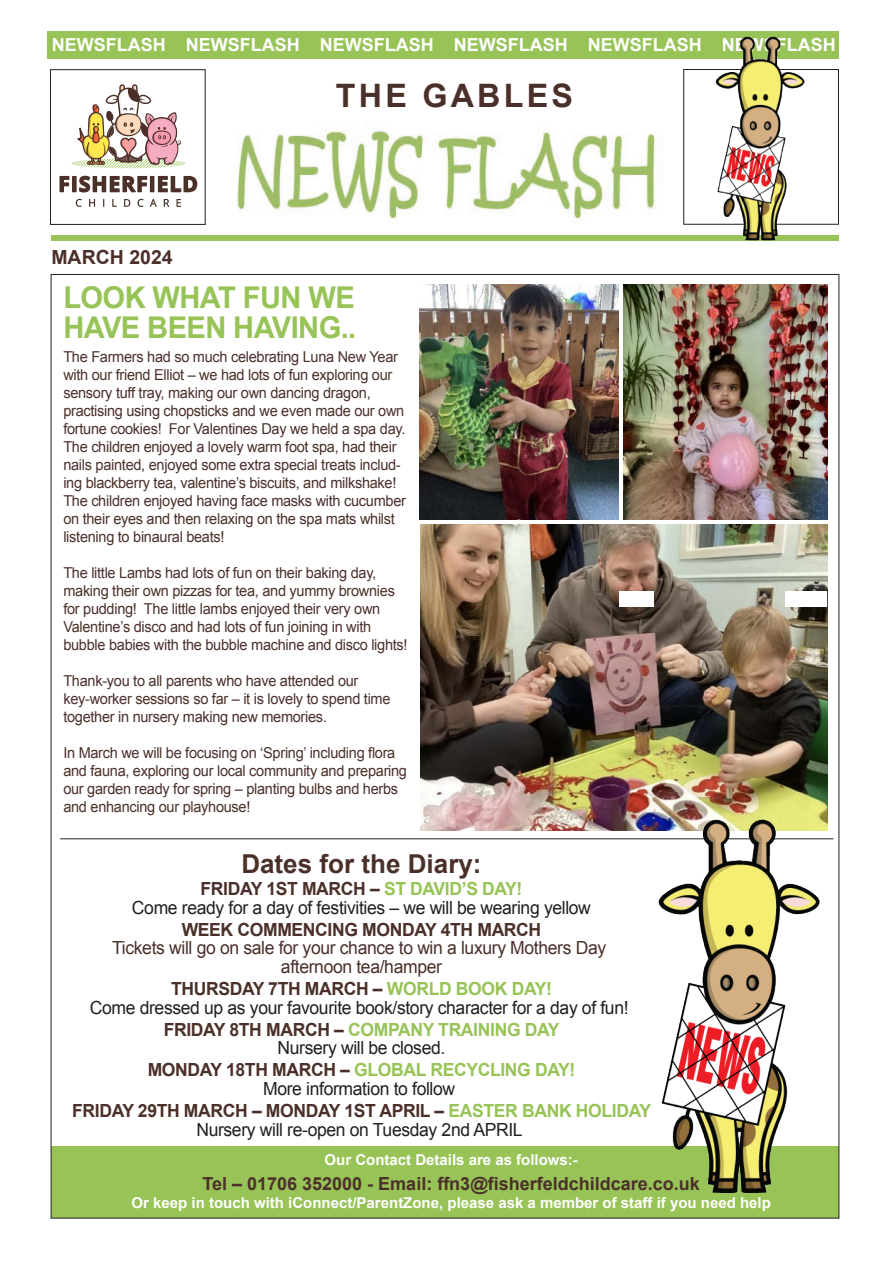
<style>
.page{position:relative;width:893px;height:1263px;background:#fff}
.page>*{position:absolute;margin:0;border:0;box-sizing:border-box;transform-origin:0 0}
.t1{font:700 32.25px "Arial";letter-spacing:.1em;color:#4b302a}
.t2{font:700 30px/30.5px "Arial";letter-spacing:-.02em;color:#97c357}
.t3{font:700 26.1px "Arial";color:#4b302a}
.t4{font:700 19.5px "Arial";color:#4b302a}
.t5{font:18.15px/18.8px "Arial";letter-spacing:-.02em;color:#231f20;text-align:center}
.t6{font:18.15px/18.8px "Arial";letter-spacing:-.02em;color:#4b302a;text-align:center}
.t7{font:700 18.15px "Arial";letter-spacing:-.02em;color:#4b302a}
.t8{font:700 18px "Arial";color:#fff}
.t9{font:700 18px "Arial";color:#4b302a}
.t10{font:15px/18px "Arial";letter-spacing:-.02em;color:#4b302a}
.t11{font:700 15px "Arial";color:#fff}
.s1{font-weight:700;color:#4b302a}
.s2{font-weight:700;color:#97c357}
</style>
<div class="page">
<img style="left:421px;top:525px;width:407px;height:305px">
<img style="left:623px;top:285px;width:205px;height:234px">
<img style="left:420px;top:285px;width:198px;height:234px">
<div style="left:51px;top:1147px;width:788px;height:71px;background:#97c357"></div>
<div style="left:51px;top:235px;width:788px;height:6px;background:#97c357"></div>
<div style="left:48px;top:31px;width:791px;height:28px;background:#97c357"></div>
<svg style="left:59px;top:176px;width:10px;height:16px"></svg>
<div style="left:72px;top:176px;width:5px;height:16px;background:#4b302a"></div>
<svg style="left:79px;top:176px;width:68px;height:16px"></svg>
<hr style="left:150px;top:176px;width:4px;height:16px;background:#4b302a">
<svg style="left:158px;top:176px;width:39px;height:16px"></svg>
<svg style="left:76px;top:199px;width:6px;height:8px"></svg>
<svg style="left:89px;top:199px;width:6px;height:8px"></svg>
<svg style="left:112px;top:199px;width:5px;height:8px"></svg>
<svg style="left:124px;top:199px;width:6px;height:8px"></svg>
<svg style="left:138px;top:199px;width:6px;height:8px"></svg>
<svg style="left:150px;top:199px;width:7px;height:8px"></svg>
<svg style="left:164px;top:199px;width:5px;height:8px"></svg>
<svg style="left:176px;top:199px;width:5px;height:8px"></svg>
<svg style="left:71px;top:84px;width:115px;height:84px"></svg>
<div style="left:50px;top:69px;width:156px;height:156px;border:1px solid #231f20"></div>
<div style="left:683px;top:69px;width:156px;height:156px;border:1px solid #231f20"></div>
<img style="left:709px;top:36px;width:104px;height:205px">
<img style="left:237px;top:123px;width:421px;height:96px">
<hr style="left:60px;top:838px;width:773px;height:1px;background:#231f20">
<img style="left:648px;top:803px;width:187px;height:390px">
<div style="left:619px;top:591px;width:34px;height:16px;background:#fff"></div>
<div style="left:785px;top:591px;width:42px;height:16px;background:#fff"></div>
<p class="t8" style="left:52px;top:33px;width:785px">NEWSFLASH NEWSFLASH NEWSFLASH NEWSFLASH NEWSFLASH NEWSFLASH</p>
<h3 class="t4" style="left:51px;top:244px;width:123px">MARCH 2024</h3>
<h1 class="t1" style="left:336px;top:74px;width:239px">THE GABLES</h1>
<h2 class="t2" style="left:63px;top:283px;width:295px">LOOK WHAT FUN WE<br>HAVE BEEN HAVING..</h2>
<p class="t10" style="left:63px;top:348px;width:344px">The Farmers had so much celebrating Luna New Year with our friend Elliot – we had lots of fun exploring our sensory tuff tray, making our own dancing dragon, practising using chopsticks and we even made our own fortune cookies! For Valentines Day we held a spa day.<br>The children enjoyed a lovely warm foot spa, had their nails painted, enjoyed some extra special treats includ&shy;ing blackberry tea, valentine’s biscuits, and milkshake!<br>The children enjoyed having face masks with cucumber on their eyes and then relaxing on the spa mats whilst listening to binaural beats!</p>
<p class="t10" style="left:63px;top:564px;width:346px">The little Lambs had lots of fun on their baking day, making their own pizzas for tea, and yummy brownies for pudding! The little lambs enjoyed their very own Valentine’s disco and had lots of fun joining in with bubble babies with the bubble machine and disco lights!</p>
<p class="t10" style="left:63px;top:672px;width:329px">Thank-you to all parents who have attended our key-worker sessions so far – it is lovely to spend time together in nursery making new memories.</p>
<p class="t10" style="left:63px;top:744px;width:345px">In March we will be focusing on ‘Spring’ including flora and fauna, exploring our local community and preparing our garden ready for spring – planting bulbs and herbs and enhancing our playhouse!</p>
<h3 class="t3" style="left:241px;top:847px;width:242px">Dates for the Diary:</h3>
<p class="t5" style="left:132px;top:879px;width:460px"><span class="s1">FRIDAY 1ST MARCH –</span> <span class="s2">ST DAVID’S DAY!<br></span>Come ready for a day of festivities – we will be wearing yellow</p>
<p class="t7" style="left:182px;top:917px;width:361px">WEEK COMMENCING MONDAY 4TH MARCH</p>
<p class="t6" style="left:112px;top:939px;width:495px">Tickets will go on sale for your chance to win a luxury Mothers Day afternoon tea/hamper</p>
<p class="t5" style="left:90px;top:979px;width:540px"><span class="s1">THURSDAY 7TH MARCH –</span> <span class="s2">WORLD BOOK DAY!<br></span>Come dressed up as your favourite book/story character for a day of fun!</p>
<p class="t5" style="left:164px;top:1020px;width:397px"><span class="s1">FRIDAY 8TH MARCH –</span> <span class="s2">COMPANY TRAINING DAY<br></span>Nursery will be closed.</p>
<p class="t5" style="left:148px;top:1061px;width:429px"><span class="s1">MONDAY 18TH MARCH –</span> <span class="s2">GLOBAL RECYCLING DAY!<br></span>More information to follow</p>
<p class="t5" style="left:72px;top:1101px;width:580px"><span class="s1">FRIDAY 29TH MARCH – MONDAY 1ST APRIL –</span> <span class="s2">EASTER BANK HOLIDAY<br></span>Nursery will re-open on Tuesday 2nd APRIL</p>
<p class="t11" style="left:325px;top:1150px;width:255px">Our Contact Details are as follows:-</p>
<p class="t9" style="left:202px;top:1172px;width:499px">Tel – 01706 352000 - Email: ffn3@fisherfeldchildcare.co.uk</p>
<p class="t11" style="left:132px;top:1193px;width:641px">Or keep in touch with iConnect/ParentZone, please ask a member of staff if you need help</p>
</div>
